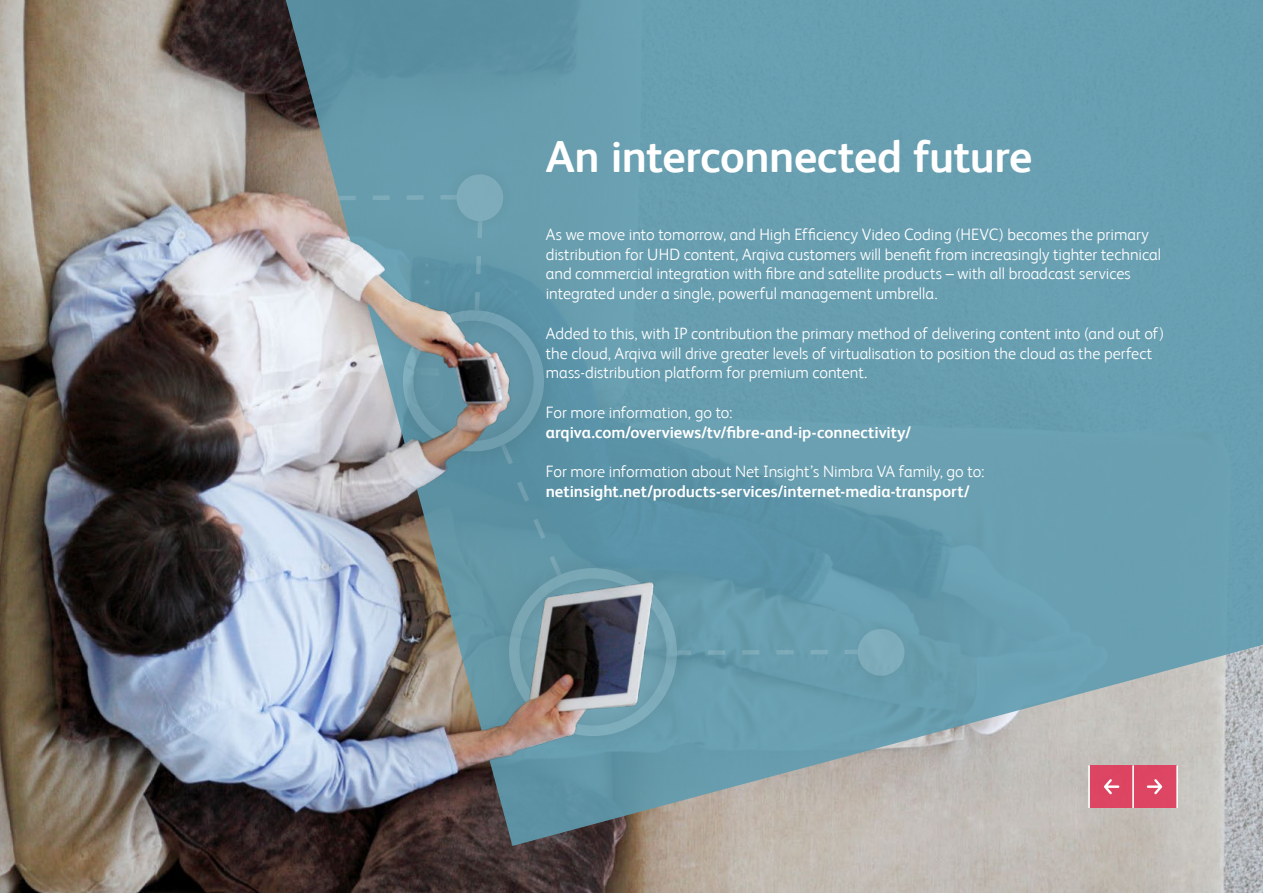
<style>
.page{position:relative;width:1263px;height:893px;background:#fff}
.page>*{position:absolute;margin:0;border:0;box-sizing:border-box;transform-origin:0 0}
.t1{font:700 45px "FS Albert";letter-spacing:-.01em;color:#fff}
.t2{font:300 16.5px/19.8px "FS Albert";color:#fff}
.t3{font:700 16.5px "FS Albert";color:#fff}
</style>
<div class="page">
<img style="left:677px;top:846px;width:586px;height:47px">
<svg style="left:677px;top:0;width:586px;height:846px;fill:#699fb1"></svg>
<svg style="left:695px;top:647px;width:149px;height:10px"></svg>
<div style="left:491px;top:550px;width:204px;height:204px;background:#659aab"></div>
<div style="left:844px;top:616px;width:73px;height:72px;background:#689eaf"></div>
<div style="left:863px;top:634px;width:36px;height:36px;background:#7fadbb;border-radius:50%"></div>
<div style="left:858px;top:629px;width:46px;height:47px;border:10px solid #fff;border-radius:50%"></div>
<img style="left:0;top:0;width:677px;height:893px">
<hr style="left:1176px;top:765px;width:2px;height:43px;background:#fff">
<hr style="left:1088px;top:765px;width:2px;height:43px;background:#fff">
<hr style="left:1132px;top:765px;width:2px;height:43px;background:#fff">
<div style="left:1134px;top:765px;width:42px;height:43px;background:#dd4563"></div>
<div style="left:1090px;top:765px;width:42px;height:43px;background:#dc4562"></div>
<h1 class="t1" style="left:546px;top:130px;width:488px">An interconnected future</h1>
<p class="t2" style="left:546px;top:224px;width:617px">As we move into tomorrow, and High Efficiency Video Coding (HEVC) becomes the primary distribution for UHD content, Arqiva customers will benefit from increasingly tighter technical and commercial integration with fibre and satellite products – with all broadcast services integrated under a single, powerful management umbrella.</p>
<p class="t2" style="left:546px;top:323px;width:620px">Added to this, with IP contribution the primary method of delivering content into (and out of) the cloud, Arqiva will drive greater levels of virtualisation to position the cloud as the perfect mass-distribution platform for premium content.</p>
<p class="t2" style="left:546px;top:402px;width:188px">For more information, go to:</p>
<p class="t3" style="left:546px;top:423px;width:366px">arqiva.com/overviews/tv/fibre-and-ip-connectivity/</p>
<p class="t2" style="left:546px;top:462px;width:440px">For more information about Net Insight’s Nimbra VA family, go to:</p>
<p class="t3" style="left:546px;top:482px;width:425px">netinsight.net/products-services/internet-media-transport/</p>
</div>
